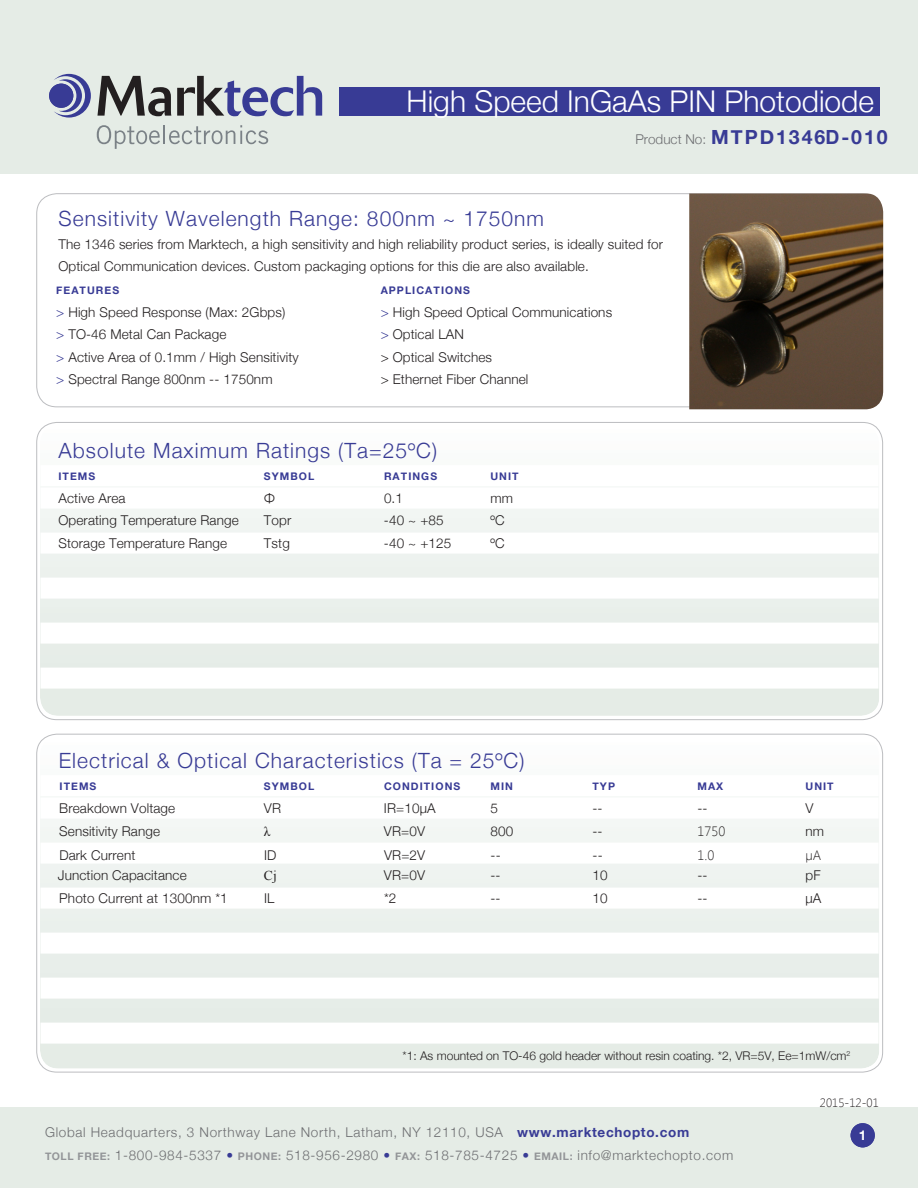
<style>
.page{position:relative;width:918px;height:1188px;background:#fff}
.page>*{position:absolute;margin:0;border:0;box-sizing:border-box;transform-origin:0 0}
.t1{font:300 30px "Helvetica Neue";color:#fff}
.t2{font:300 21px "Helvetica Neue";letter-spacing:.05em;color:#383b95}
.t3{font:700 19.5px "Helvetica Neue";letter-spacing:.1em;color:#383b95}
.t4{font:300 13.5px/22.5px "Helvetica Neue";letter-spacing:.01em;color:#231f20}
.t5{font:300 13.5px/22.5px "Helvetica Neue";letter-spacing:.05em;color:#6d6e71}
.t6{font:300 13.5px "Segoe UI";color:#231f20}
.t7{font:13.5px "Times New Roman";color:#231f20}
.t8{font:700 13.5px "Helvetica Neue";color:#fff}
.t9{font:300 12px "Helvetica Neue";color:#231f20}
.t10{font:300 12px "Segoe UI";color:#231f20}
.t11{font:700 10.5px "Helvetica Neue";letter-spacing:.1em;color:#383b95}
.s1{font-weight:300;font-size:13.5px;color:#6d6e71}
.s2{font-family:"Arial"}
.s3{color:#383b95}
.s4{font-weight:700;color:#383b95}
.s5{font-weight:700;font-size:10.5px;color:#939598}
</style>
<div class="page">
<div style="left:0;top:0;width:918px;height:173px;background:#e5ece6"></div>
<svg style="left:40px;top:425px;width:839px;height:291px;fill:#ecf1ed"></svg>
<div style="left:41px;top:465px;width:837px;height:21px;background:#fff"></div>
<div style="left:41px;top:488px;width:837px;height:21px;background:#fff"></div>
<div style="left:41px;top:533px;width:837px;height:21px;background:#fff"></div>
<div style="left:41px;top:578px;width:837px;height:21px;background:#fff"></div>
<div style="left:41px;top:623px;width:837px;height:21px;background:#fff"></div>
<div style="left:41px;top:668px;width:837px;height:21px;background:#fff"></div>
<svg style="left:40px;top:737px;width:839px;height:332px;fill:#ecf1ed"></svg>
<div style="left:41px;top:775px;width:838px;height:21px;background:#fff"></div>
<div style="left:41px;top:798px;width:838px;height:21px;background:#fff"></div>
<div style="left:41px;top:843px;width:838px;height:21px;background:#fff"></div>
<div style="left:41px;top:888px;width:838px;height:21px;background:#fff"></div>
<div style="left:41px;top:933px;width:838px;height:21px;background:#fff"></div>
<div style="left:41px;top:978px;width:838px;height:21px;background:#fff"></div>
<div style="left:41px;top:1023px;width:838px;height:21px;background:#fff"></div>
<div style="left:340px;top:87px;width:540px;height:28px;background:#383b95"></div>
<svg style="left:97px;top:125px;width:171px;height:24px"></svg>
<svg style="left:54px;top:74px;width:37px;height:44px"></svg>
<div style="left:49px;top:84px;width:24px;height:24px;background:#383b95;border-radius:50%"></div>
<svg style="left:97px;top:76px;width:74px;height:40px"></svg>
<svg style="left:177px;top:76px;width:145px;height:40px"></svg>
<div style="left:0;top:1107px;width:918px;height:81px;background:#e5ece6"></div>
<div style="left:851px;top:1123px;width:24px;height:24px;background:#383b95;border-radius:50%"></div>
<img style="left:689px;top:194px;width:194px;height:215px">
<h1 class="t1" style="left:407px;top:90px;width:469px">High Speed InGaAs PIN Photodiode</h1>
<h3 class="t3" style="left:635px;top:130px;width:254px"><span class="s1">Product No:</span> MTPD1346<span class="s2">D</span>-010</h3>
<h2 class="t2" style="left:58px;top:211px;width:487px">Sensitivity Wavelength Range: 800nm ~ 1750nm</h2>
<p class="t4" style="left:58px;top:234px;width:606px">The 1346 series from Marktech, a high sensitivity and high reliability product series, is ideally suited for<br>Optical Communication devices. Custom packaging options for this die are also available.</p>
<p class="t11" style="left:56px;top:287px;width:64px">FEATURES</p>
<p class="t4" style="left:56px;top:302px;width:244px"><span class="s3">&gt;</span> High Speed Response (Max: 2Gbps)<br><span class="s3">&gt;</span> TO-46 Metal Can Package<br><span class="s3">&gt;</span> Active Area of 0.1mm / High Sensitivity <span class="s3">&gt;</span> Spectral Range 800nm -- 1750nm</p>
<p class="t11" style="left:381px;top:287px;width:91px">APPLICATIONS</p>
<p class="t4" style="left:381px;top:302px;width:233px"><span class="s3">&gt;</span> High Speed Optical Communications <span class="s3">&gt;</span> Optical LAN<br>&gt; Optical Switches<br>&gt; Ethernet Fiber Channel</p>
<h2 class="t2" style="left:58px;top:442px;width:380px">Absolute Maximum Ratings (Ta=25ºC)</h2>
<p class="t11" style="left:58px;top:472px;width:38px">ITEMS</p>
<p class="t11" style="left:264px;top:472px;width:52px">SYMBOL</p>
<p class="t11" style="left:384px;top:472px;width:55px">RATINGS</p>
<p class="t11" style="left:491px;top:472px;width:30px">UNIT</p>
<p class="t4" style="left:58px;top:488px;width:69px">Active Area</p>
<p class="t4" style="left:264px;top:486px;width:12px">Ф</p>
<p class="t4" style="left:384px;top:488px;width:21px">0.1</p>
<p class="t4" style="left:491px;top:488px;width:24px">mm</p>
<p class="t4" style="left:58px;top:510px;width:182px">Operating Temperature Range</p>
<p class="t4" style="left:264px;top:510px;width:29px">Topr</p>
<p class="t4" style="left:384px;top:510px;width:61px">-40 ~ +85</p>
<p class="t4" style="left:490px;top:510px;width:16px">ºC</p>
<p class="t4" style="left:58px;top:533px;width:170px">Storage Temperature Range</p>
<p class="t4" style="left:264px;top:533px;width:27px">Tstg</p>
<p class="t4" style="left:384px;top:533px;width:69px">-40 ~ +125</p>
<p class="t4" style="left:490px;top:533px;width:16px">ºC</p>
<h2 class="t2" style="left:59px;top:752px;width:467px">Electrical &amp; Optical Characteristics (Ta = 25ºC)</h2>
<p class="t11" style="left:60px;top:782px;width:38px">ITEMS</p>
<p class="t11" style="left:264px;top:782px;width:52px">SYMBOL</p>
<p class="t11" style="left:384px;top:782px;width:78px">CONDITIONS</p>
<p class="t11" style="left:491px;top:782px;width:24px">MIN</p>
<p class="t11" style="left:592px;top:782px;width:24px">TYP</p>
<p class="t11" style="left:697px;top:782px;width:27px">MAX</p>
<p class="t11" style="left:806px;top:782px;width:30px">UNIT</p>
<p class="t4" style="left:59px;top:798px;width:117px">Breakdown Voltage</p>
<p class="t4" style="left:264px;top:798px;width:19px">VR</p>
<p class="t4" style="left:384px;top:798px;width:53px">IR=10µA</p>
<p class="t4" style="left:491px;top:798px;width:9px">5</p>
<p class="t4" style="left:593px;top:798px;width:12px">--</p>
<p class="t4" style="left:698px;top:798px;width:12px">--</p>
<p class="t4" style="left:806px;top:798px;width:10px">V</p>
<p class="t4" style="left:59px;top:821px;width:102px">Sensitivity Range</p>
<p class="t7" style="left:264px;top:823px;width:8px">λ</p>
<p class="t4" style="left:384px;top:821px;width:43px">VR=0V</p>
<p class="t4" style="left:491px;top:821px;width:24px">800</p>
<p class="t4" style="left:593px;top:821px;width:12px">--</p>
<p class="t6" style="left:698px;top:824px;width:29px">1750</p>
<p class="t4" style="left:806px;top:821px;width:20px">nm</p>
<p class="t4" style="left:59px;top:845px;width:78px">Dark Current</p>
<p class="t4" style="left:264px;top:845px;width:14px">ID</p>
<p class="t4" style="left:384px;top:845px;width:43px">VR=2V</p>
<p class="t4" style="left:491px;top:845px;width:12px">--</p>
<p class="t4" style="left:593px;top:845px;width:12px">--</p>
<p class="t6" style="left:698px;top:850px;width:18px">1.0</p>
<p class="t6" style="left:806px;top:850px;width:17px">µA</p>
<p class="t4" style="left:58px;top:865px;width:130px">Junction Capacitance</p>
<p class="t7" style="left:264px;top:871px;width:14px">Cj</p>
<p class="t4" style="left:384px;top:865px;width:43px">VR=0V</p>
<p class="t4" style="left:491px;top:865px;width:12px">--</p>
<p class="t4" style="left:593px;top:865px;width:17px">10</p>
<p class="t4" style="left:698px;top:865px;width:12px">--</p>
<p class="t4" style="left:806px;top:865px;width:17px">pF</p>
<p class="t4" style="left:59px;top:888px;width:170px">Photo Current at 1300nm *1</p>
<p class="t4" style="left:264px;top:888px;width:12px">IL</p>
<p class="t4" style="left:384px;top:888px;width:14px">*2</p>
<p class="t4" style="left:491px;top:888px;width:12px">--</p>
<p class="t4" style="left:593px;top:888px;width:17px">10</p>
<p class="t4" style="left:698px;top:888px;width:12px">--</p>
<p class="t4" style="left:806px;top:888px;width:17px">µA</p>
<p class="t9" style="left:403px;top:1051px;width:449px">*1: As mounted on TO-46 gold header without resin coating. *2, VR=5V, Ee=1mW/cm<sup>2</sup></p>
<p class="t10" style="left:820px;top:1096px;width:60px">2015-12-01</p>
<p class="t5" style="left:45px;top:1122px;width:690px">Global Headquarters, 3 Northway Lane North, Latham, NY 12110, USA <span class="s4">www.marktechopto.com<br></span><span class="s5">TOLL FREE:</span> 1-800-984-5337 <span class="s3">•</span> <span class="s5">PHONE:</span> 518-956-2980 <span class="s3">•</span> <span class="s5">FAX:</span> 518-785-4725 <span class="s3">•</span> <span class="s5">EMAIL:</span> info@marktechopto.com</p>
<p class="t8" style="left:859px;top:1130px;width:9px">1</p>
</div>
